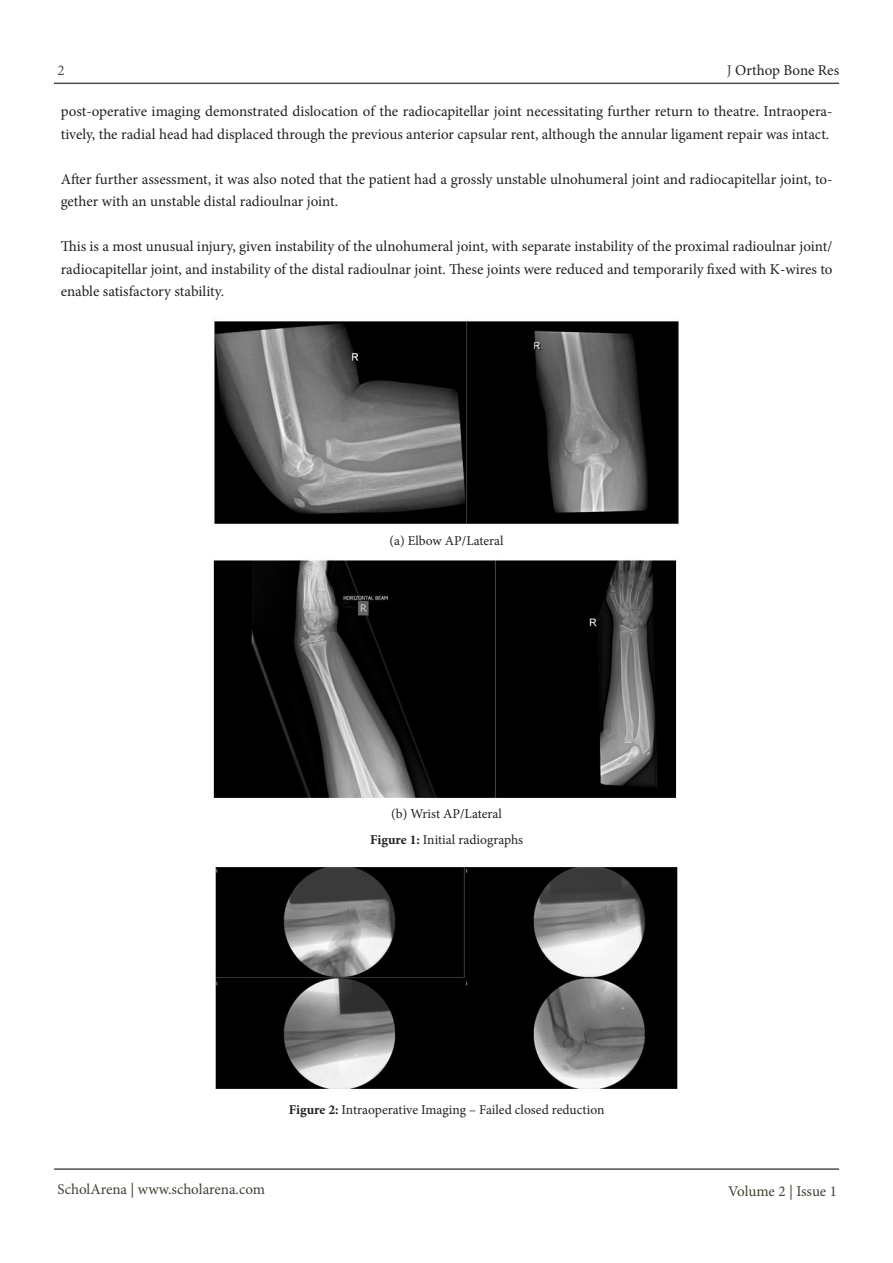
<style>
.page{position:relative;width:893px;height:1263px;background:#fff}
.page>*{position:absolute;margin:0;border:0;box-sizing:border-box;transform-origin:0 0}
.t1{font:15px/22.5px "Minion Pro";color:#231f20;text-align:justify}
.t2{font:15px "Minion Pro";letter-spacing:-.005em;color:#443f34}
.t3{font:15px "Minion Pro";color:#524c4c}
.t4{font:13.5px "Minion Pro";color:#231f20}
.s1{color:#524c4c}
.s2{font-weight:700}
</style>
<div class="page">
<hr style="left:54px;top:83px;width:785px;height:1px;background:#524c4b">
<hr style="left:54px;top:1168px;width:785px;height:2px;background:#524c4b">
<img style="left:214px;top:321px;width:465px;height:203px">
<img style="left:213px;top:560px;width:464px;height:238px">
<img style="left:215px;top:867px;width:463px;height:222px">
<p class="t3" style="left:57px;top:60px;width:9px">2</p>
<p class="t1" style="left:727px;top:59px;width:114px"><span class="s1">J</span> Orthop Bone Res</p>
<p class="t1" style="left:61px;top:100px;width:773px">post-operative imaging demonstrated dislocation of the radiocapitellar joint necessitating further return to theatre. Intraopera-</p>
<p class="t1" style="left:61px;top:123px;width:770px">tively, the radial head had displaced through the previous anterior capsular rent, although the annular ligament repair was intact.</p>
<p class="t1" style="left:61px;top:168px;width:773px">After further assessment it, was also noted that the patient had a grossly unstable ulnohumeral joint and radiocapitellar joint to, -</p>
<p class="t1" style="left:61px;top:190px;width:279px">gether with an unstable distal radioulnar joint.</p>
<p class="t1" style="left:61px;top:235px;width:773px">This is a most unusual injury, given instability of the ulnohumeral joint, with separate instability of the proximal radioulnar joint/ radiocapitellar joint, and instability of the distal radioulnar joint. These joints were reduced and temporarily fixed with K-wires to enable satisfactory stability.</p>
<p class="t4" style="left:389px;top:532px;width:116px">a( ) Elbow AP/Lateral</p>
<p class="t4" style="left:391px;top:805px;width:112px">b( ) Wrist AP/Lateral</p>
<p class="t4" style="left:370px;top:830px;width:155px"><span class="s2">Figure 1:</span> Initial radiographs</p>
<p class="t4" style="left:289px;top:1101px;width:317px"><span class="s2">Figure 2:</span> Intraoperative Imaging – Failed closed reduction</p>
<p class="t2" style="left:58px;top:1179px;width:209px">ScholArena | www.scholarena.com</p>
<p class="t2" style="left:728px;top:1181px;width:110px">Volume 2 | Issue 1</p>
</div>
